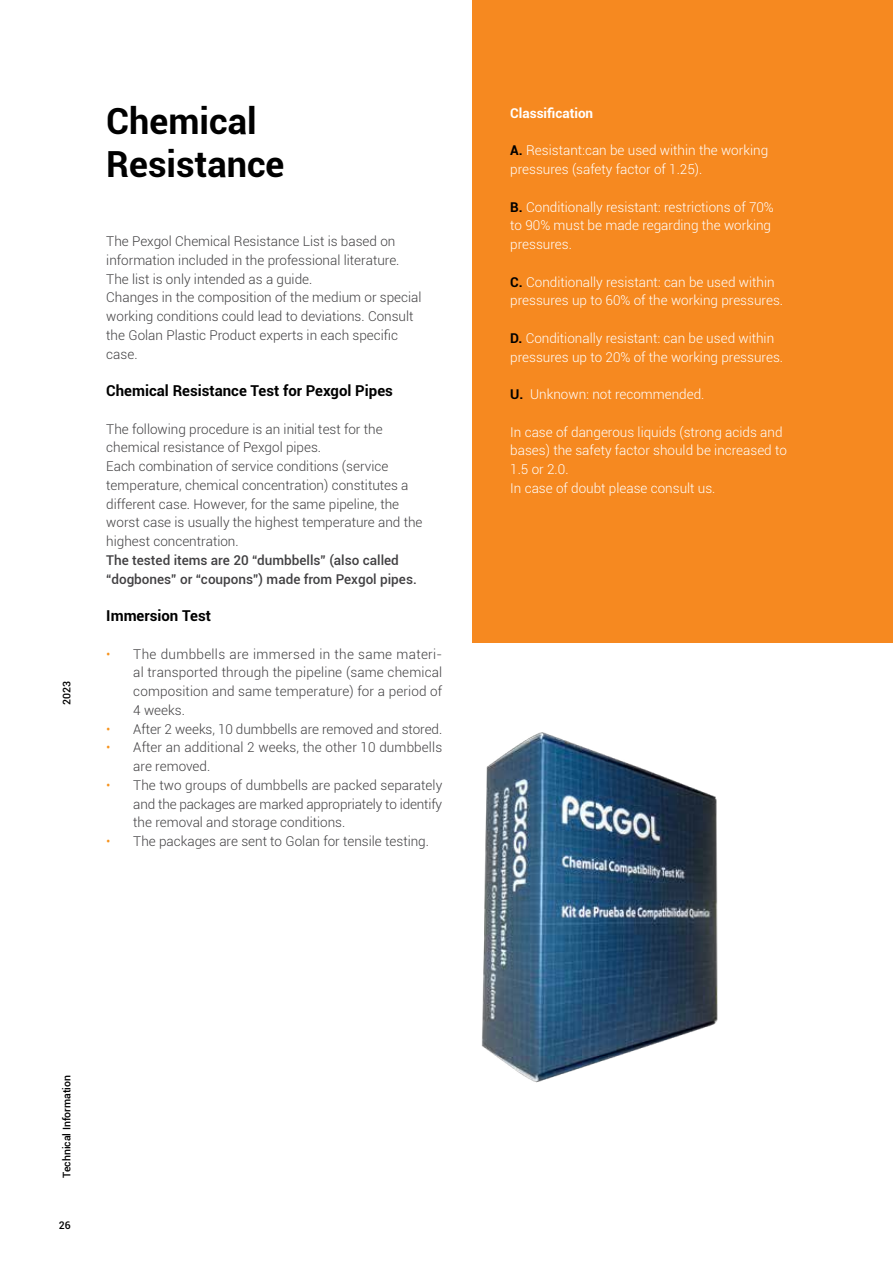
<style>
.page{position:relative;width:893px;height:1263px;background:#fff}
.page>*{position:absolute;margin:0;border:0;box-sizing:border-box;transform-origin:0 0}
.t1{font:700 36px/43.2px "Roboto";color:#000}
.t2{font:700 15px "Roboto";color:#000}
.t3{font:300 13.5px/18.8px "Roboto";color:#414042}
.t4{font:300 13.5px/18.8px "Roboto";color:#fff}
.t5{font:500 13.5px/18.8px "Roboto";color:#414042}
.t6{font:700 13.5px "Roboto";color:#fff}
.t7{font:500 10.5px "Roboto";color:#000}
.s1{color:#f7941f}
.s2{font-weight:700;color:#000}
</style>
<div class="page">
<img style="left:481px;top:732px;width:237px;height:351px">
<div style="left:472px;top:0;width:421px;height:642px;background:#f68920"></div>
<p class="t7" style="left:60px;top:705px;width:25px;rotate:-90deg">2023</p>
<h1 class="t1" style="left:106px;top:98px;width:180px">Chemical<br>Resistance</h1>
<p class="t3" style="left:106px;top:231px;width:317px">The Pexgol Chemical Resistance List is based on information included in the professional literature.<br>The list is only intended as a guide.<br>Changes in the composition of the medium or special working conditions could lead to deviations. Consult the Golan Plastic Product experts in each specific case.</p>
<p class="t2" style="left:106px;top:380px;width:288px">Chemical Resistance Test for Pexgol Pipes</p>
<p class="t3" style="left:106px;top:419px;width:318px">The following procedure is an initial test for the chemical resistance of Pexgol pipes.<br>Each combination of service conditions (service temperature, chemical concentration) constitutes a different case. However, for the same pipeline, the worst case is usually the highest temperature and the highest concentration.</p>
<p class="t5" style="left:106px;top:550px;width:312px">The tested items are 20 “dumbbells” (also called “dogbones” or “coupons”) made from Pexgol pipes.</p>
<p class="t2" style="left:106px;top:605px;width:106px">Immersion Test</p>
<p class="t3" style="left:133px;top:644px;width:310px;text-align:justify;text-indent:-27px"><span class="s1">•</span> The dumbbells are immersed in the same materi&shy;al transported through the pipeline (same chemical composition and same temperature) for a period of 4 weeks.</p>
<p class="t3" style="left:106px;top:719px;width:337px"><span class="s1">•</span> After 2 weeks, 10 dumbbells are removed and stored.</p>
<p class="t3" style="left:133px;top:738px;width:310px;text-indent:-27px"><span class="s1">•</span> After an additional 2 weeks, the other 10 dumbbells are removed.</p>
<p class="t3" style="left:133px;top:775px;width:310px;text-align:justify;text-indent:-27px"><span class="s1">•</span> The two groups of dumbbells are packed separately and the packages are marked appropriately to identify the removal and storage conditions.</p>
<p class="t3" style="left:106px;top:831px;width:324px"><span class="s1">•</span> The packages are sent to Golan for tensile testing.</p>
<p class="t6" style="left:510px;top:103px;width:84px">Classification</p>
<p class="t4" style="left:510px;top:141px;width:259px"><span class="s2">A.</span> Resistant:can be used within the working pressures (safety factor of 1.25).</p>
<p class="t4" style="left:510px;top:197px;width:265px"><span class="s2">B.</span> Conditionally resistant: restrictions of 70% to 90% must be made regarding the working pressures.</p>
<p class="t4" style="left:510px;top:272px;width:274px"><span class="s2">C.</span> Conditionally resistant: can be used within pressures up to 60% of the working pressures.</p>
<p class="t4" style="left:510px;top:328px;width:274px"><span class="s2">D.</span> Conditionally resistant: can be used within pressures up to 20% of the working pressures.</p>
<p class="t4" style="left:510px;top:384px;width:196px"><span class="s2">U.</span> Unknown: not recommended.</p>
<p class="t4" style="left:510px;top:422px;width:278px">In case of dangerous liquids (strong acids and bases) the safety factor should be increased to 1.5 or 2.0.<br>In case of doubt please consult us.</p>
<p class="t7" style="left:59px;top:1178px;width:104px;rotate:-90deg">Technical Information</p>
<p class="t7" style="left:59px;top:1217px;width:13px">26</p>
</div>
